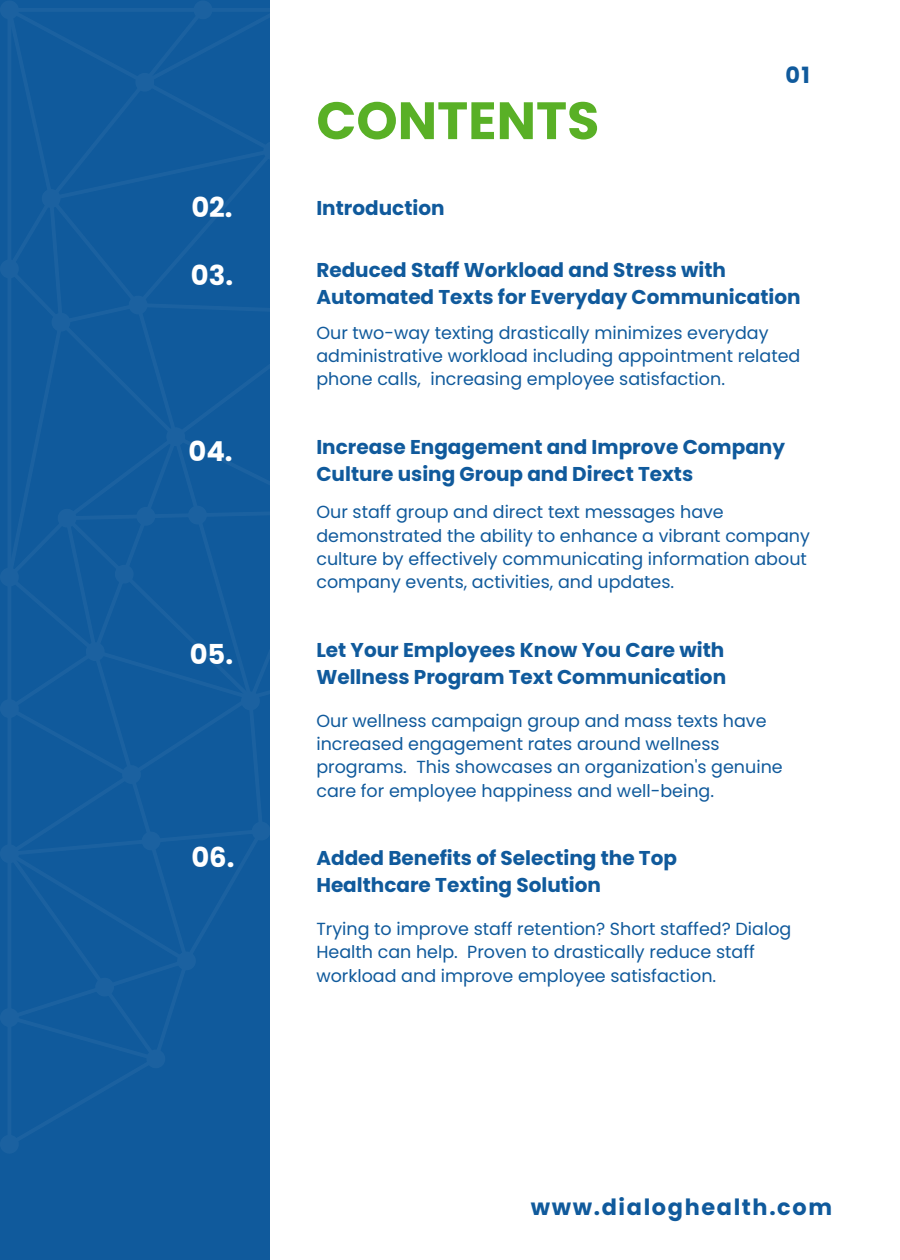
<style>
.page{position:relative;width:900px;height:1260px;background:#fff}
.page>*{position:absolute;margin:0;border:0;box-sizing:border-box;transform-origin:0 0}
.t1{font:700 52.5px "Poppins";color:#59b026}
.t2{font:700 27.5px "Poppins";color:#fff}
.t3{font:700 22.5px "Poppins";letter-spacing:.075em;color:#105a9c}
.t4{font:700 20px/26.8px "Poppins";color:#105a9c}
.t5{font:17.5px/23.2px "Poppins";color:#105a9c}
</style>
<div class="page">
<div style="left:0;top:0;width:270px;height:1260px;background:#105a9c"></div>
<svg style="left:8px;top:9px;width:197px;height:813px"></svg>
<svg style="left:8px;top:149px;width:250px;height:628px"></svg>
<svg style="left:1px;top:1135px;width:18px;height:18px"></svg>
<svg style="left:122px;top:765px;width:19px;height:19px"></svg>
<svg style="left:1px;top:822px;width:269px;height:246px"></svg>
<svg style="left:1px;top:349px;width:269px;height:369px"></svg>
<svg style="left:1px;top:1px;width:69px;height:331px"></svg>
<svg style="left:129px;top:128px;width:141px;height:186px"></svg>
<svg style="left:135px;top:1px;width:135px;height:91px"></svg>
<p class="t3" style="left:785px;top:59px;width:26px">01</p>
<p class="t1" style="left:316px;top:84px;width:284px">CONTENTS</p>
<p class="t2" style="left:191px;top:188px;width:43px">02.</p>
<p class="t4" style="left:316px;top:194px;width:130px">Introduction</p>
<p class="t2" style="left:191px;top:256px;width:44px">03.</p>
<p class="t4" style="left:316px;top:257px;width:486px">Reduced Staff Workload and Stress with<br>Automated Texts for Everyday Communication</p>
<p class="t5" style="left:316px;top:321px;width:486px">Our two-way texting drastically minimizes everyday administrative workload including appointment related phone calls, increasing employee satisfaction.</p>
<p class="t2" style="left:188px;top:432px;width:46px">04.</p>
<p class="t4" style="left:316px;top:434px;width:470px">Increase Engagement and Improve Company<br>Culture using Group and Direct Texts</p>
<p class="t5" style="left:316px;top:501px;width:495px">Our staff group and direct text messages have demonstrated the ability to enhance a vibrant company culture by effectively communicating information about company events, activities, and updates.</p>
<p class="t2" style="left:190px;top:636px;width:45px">05.</p>
<p class="t4" style="left:316px;top:637px;width:411px">Let Your Employees Know You Care with<br>Wellness Program Text Communication</p>
<p class="t5" style="left:316px;top:709px;width:468px">Our wellness campaign group and mass texts have increased engagement rates around wellness programs. This showcases an organization's genuine care for employee happiness and well-being.</p>
<p class="t2" style="left:191px;top:838px;width:45px">06.</p>
<p class="t4" style="left:316px;top:845px;width:362px">Added Benefits of Selecting the Top<br>Healthcare Texting Solution</p>
<p class="t5" style="left:316px;top:917px;width:477px">Trying to improve staff retention? Short staffed? Dialog<br>Health can help. Proven to drastically reduce staff workload and improve employee satisfaction.</p>
<p class="t3" style="left:531px;top:1191px;width:303px">www.dialoghealth.com</p>
</div>
